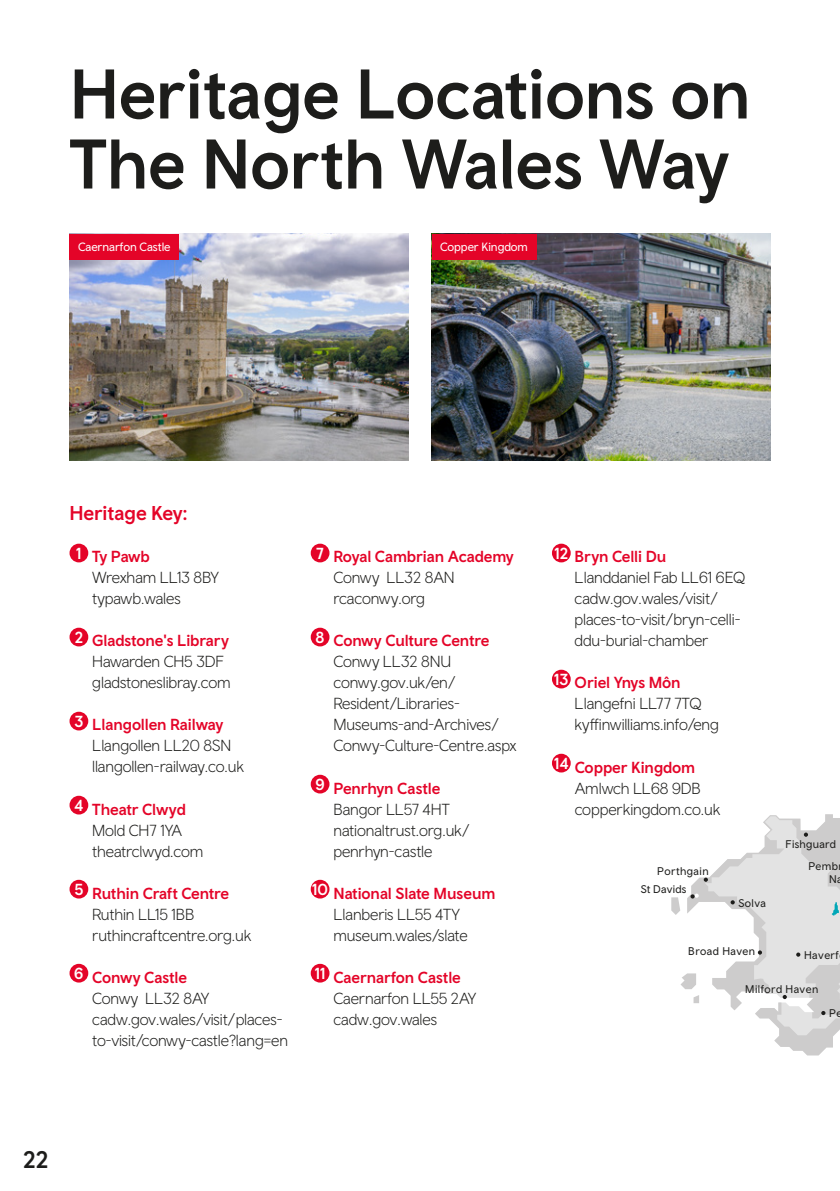
<style>
.page{position:relative;width:840px;height:1191px;background:#fff}
.page>*{position:absolute;margin:0;border:0;box-sizing:border-box;transform-origin:0 0}
.t1{font:500 70px "Wales Sans Headline";letter-spacing:-.005em;color:#1d1d1b}
.t2{font:500 70px "Wales Sans Body";letter-spacing:-.01em;color:#1d1d1b}
.t3{font:500 24px "Wales Sans Body";color:#1d1d1b}
.t4{font:500 20px "Wales Sans Body";letter-spacing:-.01em;color:#e40428}
.t5{font:300 16px/21px "Wales Sans Body";letter-spacing:-.01em;color:#1d1d1b}
.t6{font:12px "Wales Sans Body";letter-spacing:-.005em;color:#fff}
.t7{font:11.2px/12.4px "Wales Sans Body";letter-spacing:.035em;color:#1d1d1b}
.s1{font-family:"Wales Sans Headline"}
.s2{font-weight:500;color:#e40428}
</style>
<div class="page">
<div style="left:69px;top:543px;width:19px;height:19px;background:#e40428;border-radius:50%"></div>
<div style="left:69px;top:627px;width:19px;height:19px;background:#e40428;border-radius:50%"></div>
<div style="left:69px;top:711px;width:19px;height:19px;background:#e40428;border-radius:50%"></div>
<div style="left:69px;top:795px;width:19px;height:19px;background:#e40428;border-radius:50%"></div>
<div style="left:69px;top:879px;width:19px;height:19px;background:#e40428;border-radius:50%"></div>
<div style="left:69px;top:963px;width:19px;height:19px;background:#e40428;border-radius:50%"></div>
<div style="left:310px;top:543px;width:19px;height:19px;background:#e40428;border-radius:50%"></div>
<div style="left:310px;top:627px;width:19px;height:19px;background:#e40428;border-radius:50%"></div>
<div style="left:310px;top:774px;width:19px;height:19px;background:#e40428;border-radius:50%"></div>
<div style="left:310px;top:879px;width:19px;height:19px;background:#e40428;border-radius:50%"></div>
<div style="left:310px;top:963px;width:19px;height:19px;background:#e40428;border-radius:50%"></div>
<div style="left:551px;top:543px;width:19px;height:19px;background:#e40428;border-radius:50%"></div>
<div style="left:551px;top:669px;width:19px;height:19px;background:#e40428;border-radius:50%"></div>
<div style="left:551px;top:753px;width:19px;height:19px;background:#e40428;border-radius:50%"></div>
<img style="left:69px;top:234px;width:339px;height:227px">
<div style="left:69px;top:234px;width:110px;height:25px;background:#e40428"></div>
<img style="left:431px;top:234px;width:339px;height:227px">
<div style="left:431px;top:234px;width:105px;height:25px;background:#e40428"></div>
<svg style="left:671px;top:814px;width:168px;height:241px"></svg>
<h1 class="t1" style="left:69px;top:52px;width:682px">Heritage Locations on</h1>
<h1 class="t2" style="left:69px;top:122px;width:660px"><span class="s1">The</span> North Wales Way</h1>
<p class="t6" style="left:78px;top:239px;width:94px">Caernarfon Castle</p>
<p class="t6" style="left:440px;top:239px;width:89px">Copper Kingdom</p>
<p class="t4" style="left:69px;top:501px;width:120px">Heritage Key:</p>
<p class="t5" style="left:92px;top:546px;width:128px;text-indent:-16px"><sup>1</sup> <span class="s2">Ty Pawb<br></span>Wrexham LL13 8BY typawb.wales</p>
<p class="t5" style="left:92px;top:630px;width:140px;text-indent:-18px"><sup>2</sup> <span class="s2">Gladstone's Library<br></span>Hawarden CH5 3DF gladstoneslibray.com</p>
<p class="t5" style="left:92px;top:714px;width:153px;text-indent:-18px"><sup>3</sup> <span class="s2">Llangollen Railway<br></span>Llangollen LL20 8SN llangollen-railway.co.uk</p>
<p class="t5" style="left:92px;top:798px;width:113px;text-indent:-18px"><sup>4</sup> <span class="s2">Theatr Clwyd<br></span>Mold CH7 1YA theatrclwyd.com</p>
<p class="t5" style="left:92px;top:882px;width:160px;text-indent:-18px"><sup>5</sup> <span class="s2">Ruthin Craft Centre<br></span>Ruthin LL15 1BB ruthincraftcentre.org.uk</p>
<p class="t5" style="left:92px;top:966px;width:197px;text-indent:-18px"><sup>6</sup> <span class="s2">Conwy Castle<br></span>Conwy LL32 8AY cadw.gov.wales/visit/places&shy;to-visit/conwy-castle?lang=en</p>
<p class="t5" style="left:333px;top:546px;width:182px;text-indent:-17px"><sup>7</sup> <span class="s2">Royal Cambrian Academy<br></span>Conwy LL32 8AN rcaconwy.org</p>
<p class="t5" style="left:333px;top:630px;width:184px;text-indent:-18px"><sup>8</sup> <span class="s2">Conwy Culture Centre<br></span>Conwy LL32 8NU conwy.gov.uk/en/<br>Resident/Libraries-<br>Museums-and-Archives/<br>Conwy-Culture-Centre.aspx</p>
<p class="t5" style="left:333px;top:777px;width:138px;text-indent:-18px"><sup>9</sup> <span class="s2">Penrhyn Castle<br></span>Bangor LL57 4HT nationaltrust.org.uk/ penrhyn-castle</p>
<p class="t5" style="left:333px;top:882px;width:163px;text-indent:-21px"><sup>10</sup> <span class="s2">National Slate Museum<br></span>Llanberis LL55 4TY museum.wales/slate</p>
<p class="t5" style="left:333px;top:966px;width:144px;text-indent:-19px"><sup>11</sup> <span class="s2">Caernarfon Castle<br></span>Caernarfon LL55 2AY cadw.gov.wales</p>
<p class="t5" style="left:574px;top:546px;width:172px;text-indent:-20px"><sup>12</sup> <span class="s2">Bryn Celli Du<br></span>Llanddaniel Fab LL61 6EQ cadw.gov.wales/visit/ places-to-visit/bryn-celli&shy;ddu-burial-chamber</p>
<p class="t5" style="left:574px;top:672px;width:146px;text-indent:-21px"><sup>13</sup> <span class="s2">Oriel Ynys Môn<br></span>Llangefni LL77 7TQ kyffinwilliams.info/eng</p>
<p class="t5" style="left:574px;top:756px;width:147px;text-indent:-20px"><sup>14</sup> <span class="s2">Copper Kingdom<br></span>Amlwch LL68 9DB copperkingdom.co.uk</p>
<p class="t7" style="left:640px;top:861px;width:69px;line-height:18.2px;text-indent:16px">Porthgain<br>St Davids</p>
<p class="t7" style="left:738px;top:896px;width:29px">Solva</p>
<p class="t7" style="left:688px;top:944px;width:68px">Broad Haven</p>
<p class="t7" style="left:785px;top:837px;width:52px">Fishguard</p>
<p class="t7" style="left:828px;top:860px;width:15px;text-indent:-21px">Pemb<br>Na</p>
<p class="t7" style="left:803px;top:948px;width:36px">Haverf</p>
<p class="t7" style="left:744px;top:982px;width:75px">Milford Haven</p>
<p class="t7" style="left:828px;top:1006px;width:15px">Pe</p>
<h2 class="t3" style="left:23px;top:1144px;width:27px">22</h2>
</div>
